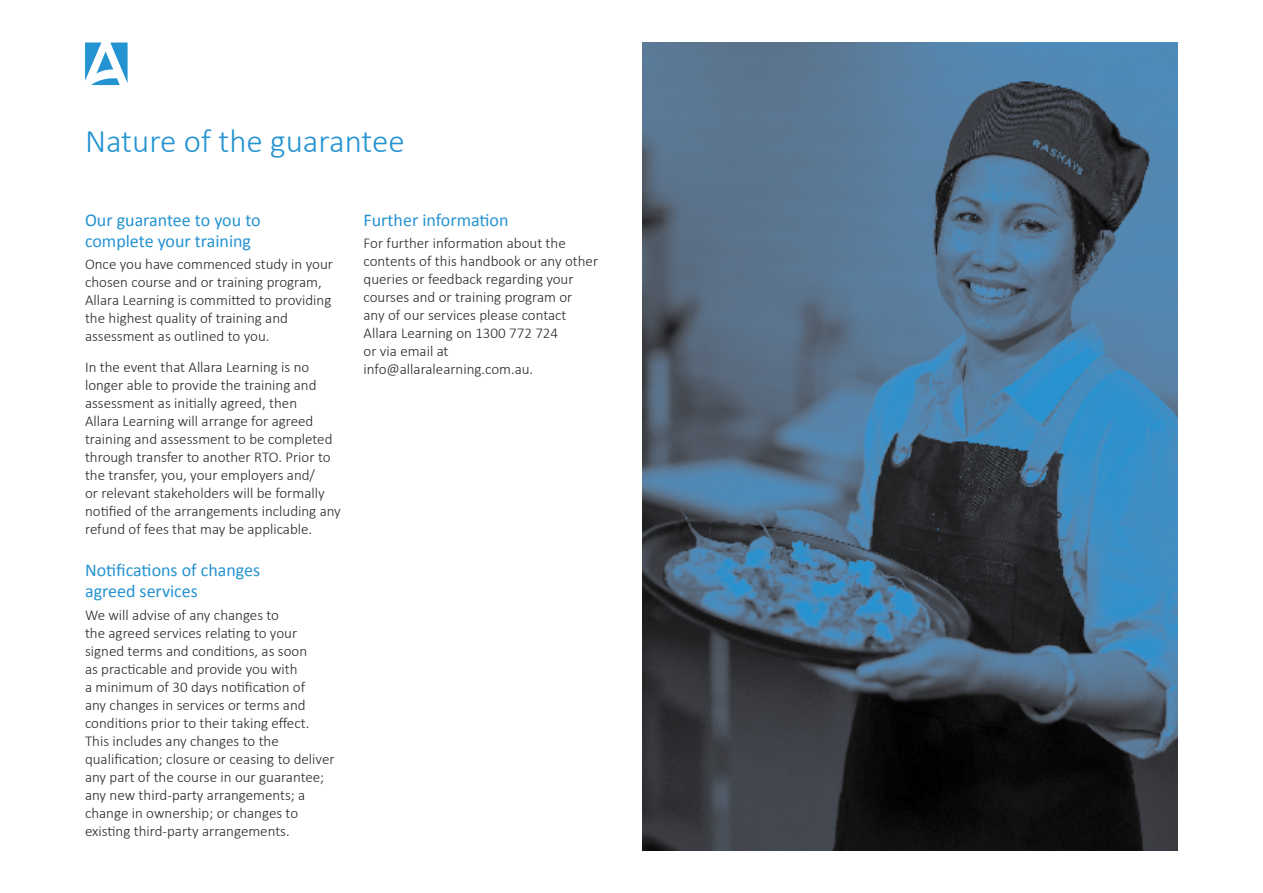
<style>
.page{position:relative;width:1263px;height:893px;background:#fff}
.page>*{position:absolute;margin:0;border:0;box-sizing:border-box;transform-origin:0 0}
.t1{font:300 33px "Calibri";color:#2493d1}
.t2{font:18px/21px "Calibri";color:#2493d1}
.t3{font:300 15px/18px "Calibri";color:#292829}
</style>
<div class="page">
<svg style="left:85px;top:43px;width:43px;height:42px"></svg>
<img style="left:642px;top:43px;width:536px;height:807px">
<h1 class="t1" style="left:85px;top:121px;width:321px">Nature of the guarantee</h1>
<p class="t2" style="left:85px;top:210px;width:177px">Our guarantee to you to complete your training</p>
<p class="t3" style="left:85px;top:255px;width:249px">Once you have commenced study in your chosen course and or training program, Allara Learning is committed to providing the highest quality of training and assessment as outlined to you.</p>
<p class="t3" style="left:85px;top:357px;width:257px">In the event that Allara Learning is no longer able to provide the training and assessment as initially agreed, then<br>Allara Learning will arrange for agreed training and assessment to be completed through transfer to another RTO. Prior to the transfer, you, your employers and/<br>or relevant stakeholders will be formally notified of the arrangements including any refund of fees that may be applicable.</p>
<p class="t2" style="left:85px;top:560px;width:177px">Notifications of changes agreed services</p>
<p class="t3" style="left:85px;top:605px;width:251px">We will advise of any changes to<br>the agreed services relating to your signed terms and conditions, as soon<br>as practicable and provide you with<br>a minimum of 30 days notification of<br>any changes in services or terms and conditions prior to their taking effect.<br>This includes any changes to the qualification; closure or ceasing to deliver any part of the course in our guarantee; any new third-party arrangements; a change in ownership; or changes to existing third-party arrangements.</p>
<p class="t2" style="left:364px;top:210px;width:146px">Further information</p>
<p class="t3" style="left:364px;top:234px;width:236px">For further information about the contents of this handbook or any other queries or feedback regarding your courses and or training program or<br>any of our services please contact<br>Allara Learning on 1300 772 724<br>or via email at info@allaralearning.com.au.</p>
</div>
